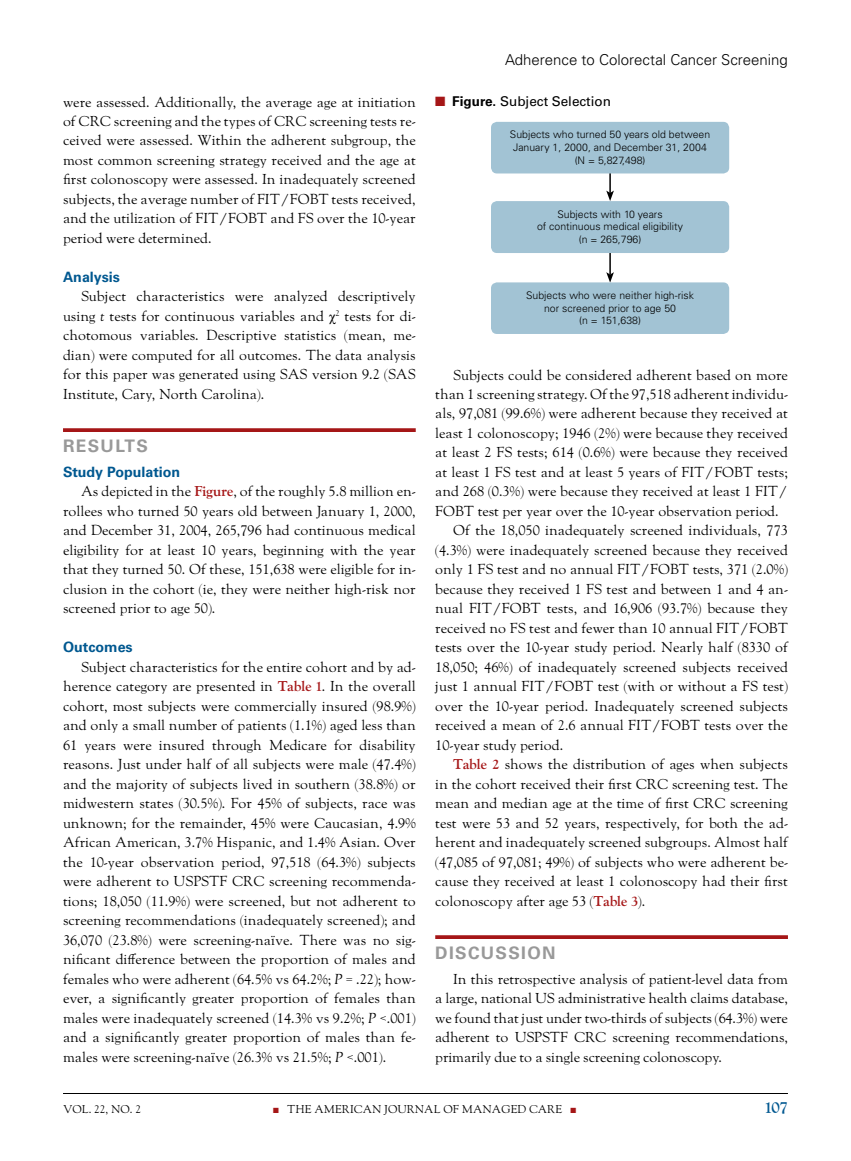
<style>
.page{position:relative;width:851px;height:1161px;background:#fff}
.page>*{position:absolute;margin:0;border:0;box-sizing:border-box;transform-origin:0 0}
.t1{font:700 17.25px "Univers LT Std";letter-spacing:.075em;color:#999}
.t2{font:700 16.5px "LTC Goudy Oldstyle Pro";color:#005890}
.t3{font:300 15px "Univers LT Std";color:#000}
.t4{font:14.25px/19.5px "LTC Goudy Oldstyle Pro";color:#000;text-align:justify}
.t5{font:700 14.25px "Univers LT Std";color:#005890}
.t6{font:13.5px "Univers LT Std";color:#000}
.t7{font:11.25px "LTC Goudy Oldstyle Pro";color:#000}
.t8{font:300 10.5px/12.6px "Univers LT Std";color:#000;text-align:center}
.s1{font-style:italic}
.s2{font-family:"Times New Roman"}
.s3{font-weight:700;color:#a51617}
.s4{color:#a51617}
.s5{font-weight:700}
</style>
<div class="page">
<hr style="left:63px;top:1093px;width:725px;height:1px;background:#000">
<svg style="left:63px;top:428px;width:353px;height:4px"></svg>
<svg style="left:435px;top:935px;width:353px;height:4px"></svg>
<hr style="left:609px;top:158px;width:1px;height:35px;background:#000">
<svg style="left:606px;top:191px;width:8px;height:10px"></svg>
<hr style="left:609px;top:240px;width:1px;height:35px;background:#000">
<svg style="left:606px;top:272px;width:8px;height:10px"></svg>
<div style="left:491px;top:122px;width:238px;height:51px;background:#a2c3d4;border-radius:6px"></div>
<div style="left:491px;top:201px;width:238px;height:52px;background:#a2c3d4;border-radius:6px"></div>
<div style="left:491px;top:282px;width:238px;height:52px;background:#a2c3d4;border-radius:6px"></div>
<p class="t4" style="left:63px;top:93px;width:354px">were assessed. Additionally, the average age at initiation of CRC screening and the types of CRC screening tests re&shy;ceived were assessed. Within the adherent subgroup, the most common screening strategy received and the age at first colonoscopy were assessed. In inadequately screened subjects, the average number of FIT/FOBT tests received, and the utilization of FIT/FOBT and FS over the 10-year period were determined.</p>
<p class="t5" style="left:63px;top:269px;width:59px">Analysis</p>
<p class="t4" style="left:63px;top:288px;width:354px;text-indent:18px">Subject characteristics were analyzed descriptively using <span class="s1">t</span> tests for continuous variables and <span class="s2">χ</span><sup>2</sup> tests for di&shy;chotomous variables. Descriptive statistics (mean, me&shy;dian) were computed for all outcomes. The data analysis for this paper was generated using SAS version 9.2 (SAS Institute, Cary, North Carolina).</p>
<p class="t1" style="left:63px;top:435px;width:86px">RESULTS</p>
<p class="t5" style="left:63px;top:464px;width:119px">Study Population</p>
<p class="t4" style="left:63px;top:483px;width:354px;text-indent:18px">As depicted in the <span class="s3">Figure</span>, of the roughly 5.8 million en&shy;rollees who turned 50 years old between January 1, 2000, and December 31, 2004, 265,796 had continuous medical eligibility for at least 10 years, beginning with the year that they turned 50. Of these, 151,638 were eligible for in&shy;clusion in the cohort (ie, they were neither high-risk nor screened prior to age 50).</p>
<p class="t5" style="left:63px;top:639px;width:71px">Outcomes</p>
<p class="t4" style="left:63px;top:658px;width:354px;text-indent:18px">Subject characteristics for the entire cohort and by ad&shy;herence category are presented in <span class="s3">Table 1</span>. In the overall cohort, most subjects were commercially insured (98.9%) and only a small number of patients (1.1%) aged less than 61 years were insured through Medicare for disability reasons. Just under half of all subjects were male (47.4%) and the majority of subjects lived in southern (38.8%) or midwestern states (30.5%). For 45% of subjects, race was unknown; for the remainder, 45% were Caucasian, 4.9% African American, 3.7% Hispanic, and 1.4% Asian. Over the 10-year observation period, 97,518 (64.3%) subjects were adherent to USPSTF CRC screening recommenda&shy;tions; 18,050 (11.9%) were screened, but not adherent to screening recommendations (inadequately screened); and 36,070 (23.8%) were screening-naïve. There was no sig&shy;nificant difference between the proportion of males and females who were adherent (64.5% vs 64.2%; <span class="s1">P</span> = .22); how&shy;ever, a significantly greater proportion of females than males were inadequately screened (14.3% vs 9.2%; <span class="s1">P</span> &lt;.001) and a significantly greater proportion of males than fe&shy;males were screening-naïve (26.3% vs 21.5%; <span class="s1">P</span> &lt;.001).</p>
<p class="t3" style="left:505px;top:51px;width:284px">Adherence to Colorectal Cancer Screening</p>
<p class="t6" style="left:435px;top:93px;width:177px"><span class="s4">■</span> <span class="s5">Figure.</span> Subject Selection</p>
<p class="t8" style="left:510px;top:128px;width:202px">Subjects who turned 50 years old between<br>January 1, 2000, and December 31, 2004 (N = 5,827,498)</p>
<p class="t8" style="left:537px;top:208px;width:148px">Subjects with 10 years<br>of continuous medical eligibility (n = 265,796)</p>
<p class="t8" style="left:526px;top:289px;width:169px">Subjects who were neither high-risk nor screened prior to age 50<br>(n = 151,638)</p>
<p class="t4" style="left:453px;top:366px;width:336px">Subjects could be considered adherent based on more</p>
<p class="t4" style="left:435px;top:385px;width:354px">than 1 screening strategy. Of the 97,518 adherent individu-</p>
<p class="t4" style="left:435px;top:405px;width:354px">als, 97,081 (99.6%) were adherent because they received at</p>
<p class="t4" style="left:435px;top:424px;width:354px">least 1 colonoscopy; 1946 (2%) were because they received</p>
<p class="t4" style="left:435px;top:444px;width:354px">at least 2 FS tests; 614 (0.6%) were because they received</p>
<p class="t4" style="left:435px;top:463px;width:354px">at least 1 FS test and at least 5 years of FIT/FOBT tests;</p>
<p class="t4" style="left:435px;top:483px;width:354px">and 268 (0.3%) were because they received at least 1 FIT/</p>
<p class="t4" style="left:435px;top:502px;width:345px">FOBT test per year over the 10-year observation period.</p>
<p class="t4" style="left:453px;top:522px;width:336px">Of the 18,050 inadequately screened individuals, 773</p>
<p class="t4" style="left:435px;top:541px;width:354px">(4.3%) were inadequately screened because they received</p>
<p class="t4" style="left:435px;top:561px;width:354px">only 1 FS test and no annual FIT/FOBT tests, 371 (2.0%)</p>
<p class="t4" style="left:435px;top:580px;width:354px">because they received 1 FS test and between 1 and 4 an-</p>
<p class="t4" style="left:435px;top:600px;width:354px">nual FIT/FOBT tests, and 16,906 (93.7%) because they</p>
<p class="t4" style="left:435px;top:619px;width:354px">received no FS test and fewer than 10 annual FIT/FOBT</p>
<p class="t4" style="left:435px;top:639px;width:354px">tests over the 10-year study period. Nearly half (8330 of</p>
<p class="t4" style="left:435px;top:658px;width:354px">18,050; 46%) of inadequately screened subjects received</p>
<p class="t4" style="left:435px;top:678px;width:354px">just 1 annual FIT/FOBT test (with or without a FS test)</p>
<p class="t4" style="left:435px;top:697px;width:354px">over the 10-year period. Inadequately screened subjects</p>
<p class="t4" style="left:435px;top:717px;width:354px">received a mean of 2.6 annual FIT/FOBT tests over the</p>
<p class="t4" style="left:435px;top:736px;width:129px">10-year study period.</p>
<p class="t4" style="left:453px;top:756px;width:336px"><span class="s3">Table 2</span> shows the distribution of ages when subjects</p>
<p class="t4" style="left:435px;top:775px;width:354px">in the cohort received their first CRC screening test. The</p>
<p class="t4" style="left:435px;top:795px;width:354px">mean and median age at the time of first CRC screening</p>
<p class="t4" style="left:435px;top:814px;width:354px">test were 53 and 52 years, respectively, for both the ad-</p>
<p class="t4" style="left:435px;top:834px;width:354px">herent and inadequately screened subgroups. Almost half</p>
<p class="t4" style="left:435px;top:853px;width:354px">(47,085 of 97,081; 49%) of subjects who were adherent be-</p>
<p class="t4" style="left:435px;top:872px;width:354px">cause they received at least 1 colonoscopy had their first</p>
<p class="t4" style="left:435px;top:892px;width:211px">colonoscopy after age 53 (<span class="s3">Table 3</span>).</p>
<p class="t1" style="left:435px;top:942px;width:122px">DISCUSSION</p>
<p class="t4" style="left:435px;top:970px;width:354px;text-indent:18px">In this retrospective analysis of patient-level data from a large, national US administrative health claims database, we found that just under two-thirds of subjects (64.3%) were adherent to USPSTF CRC screening recommendations, primarily due to a single screening colonoscopy.</p>
<p class="t7" style="left:63px;top:1103px;width:80px">VOL. 22, NO. 2</p>
<p class="t7" style="left:273px;top:1103px;width:304px"><span class="s4">■</span> THE AMERICAN JOURNAL OF MANAGED CARE <span class="s4">■</span></p>
<p class="t2" style="left:765px;top:1099px;width:23px">107</p>
</div>
